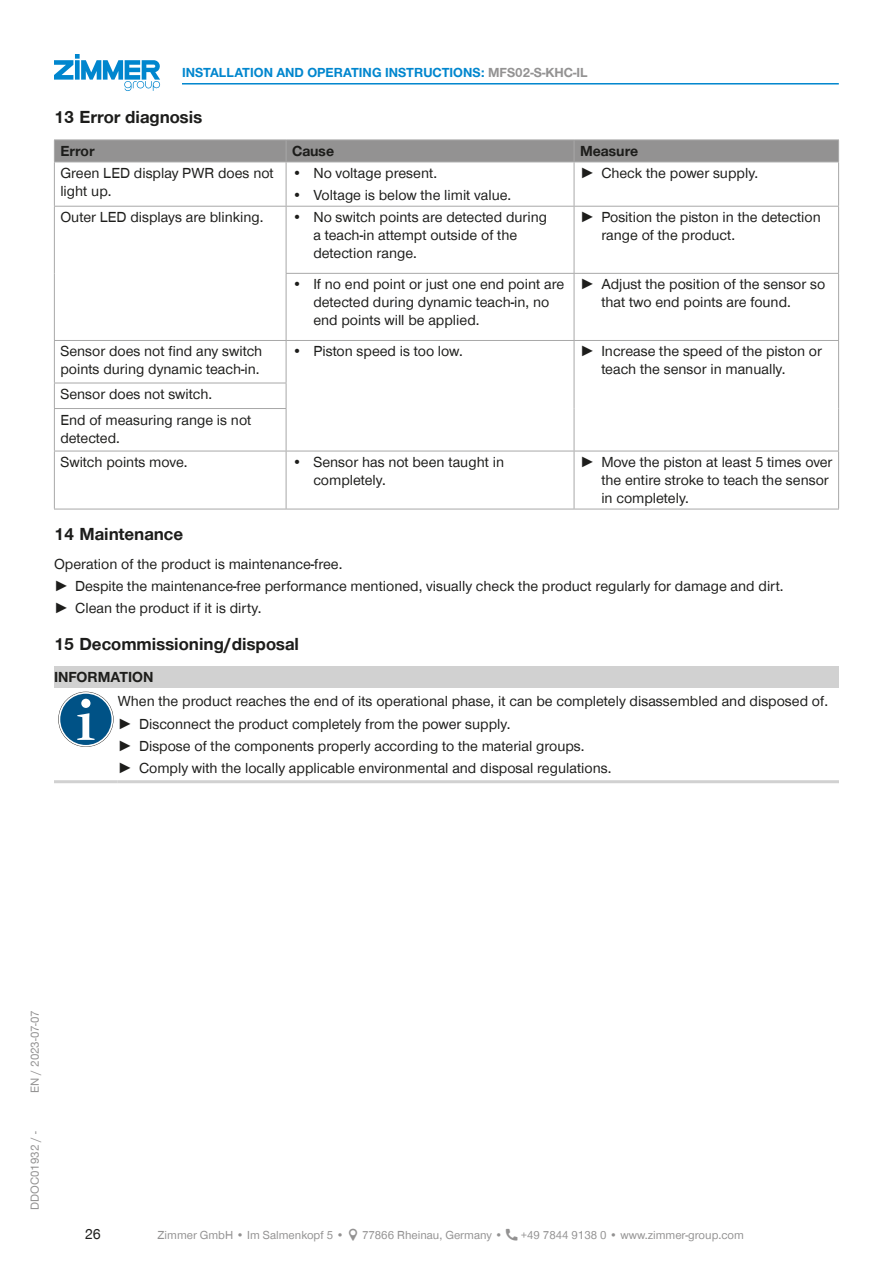
<style>
.page{position:relative;width:893px;height:1263px;background:#fff}
.page>*{position:absolute;margin:0;border:0;box-sizing:border-box;transform-origin:0 0}
.t1{font:700 18px "Zimmer Group Sans";color:#1d1d1b}
.CB_AF_TD-Text{font:15px/18px "Zimmer Group Sans Global";color:#1d1d1b}
.CB_AF_TD-Text-2{font:700 15px "Zimmer Group Sans Global";color:#1d1d1b}
.CB_AF_TD-Signalwort{font:700 15px "Zimmer Group Sans Global";color:#1d1d1b}
.t2{font:15px "Zimmer Group Sans";color:#1d1d1b}
.t3{font:700 13.5px "Zimmer Group Sans Global";color:#0086ce}
.t4{font:12px "Zimmer Group Sans Global";color:#939292}
.t5{font:12px "Zimmer Group Sans";color:#939292}
.s1{color:#939292}
.s2{font-family:"Zimmer Group Sans"}
</style>
<div class="page">
<svg style="left:54px;top:54px;width:106px;height:37px"></svg>
<hr style="left:182px;top:83px;width:657px;height:2px;background:#0086ce">
<svg style="left:54px;top:140px;width:785px;height:22px;background:#949393"></svg>
<hr style="left:54px;top:162px;width:232px;height:1px;background:#a8a8a8">
<hr style="left:54px;top:162px;width:1px;height:44px;background:#a8a8a8">
<hr style="left:286px;top:162px;width:288px;height:1px;background:#a8a8a8">
<hr style="left:286px;top:162px;width:1px;height:44px;background:#a8a8a8">
<hr style="left:574px;top:162px;width:265px;height:1px;background:#a8a8a8">
<hr style="left:574px;top:162px;width:1px;height:44px;background:#a8a8a8">
<hr style="left:838px;top:162px;width:1px;height:44px;background:#a8a8a8">
<hr style="left:54px;top:206px;width:232px;height:1px;background:#a8a8a8">
<hr style="left:54px;top:207px;width:1px;height:66px;background:#a8a8a8">
<hr style="left:286px;top:206px;width:288px;height:1px;background:#a8a8a8">
<hr style="left:286px;top:207px;width:1px;height:66px;background:#a8a8a8">
<hr style="left:574px;top:206px;width:265px;height:1px;background:#a8a8a8">
<hr style="left:574px;top:207px;width:1px;height:66px;background:#a8a8a8">
<hr style="left:838px;top:207px;width:1px;height:66px;background:#a8a8a8">
<hr style="left:54px;top:273px;width:1px;height:67px;background:#a8a8a8">
<hr style="left:286px;top:273px;width:288px;height:1px;background:#a8a8a8">
<hr style="left:286px;top:274px;width:1px;height:66px;background:#a8a8a8">
<hr style="left:574px;top:273px;width:265px;height:1px;background:#a8a8a8">
<hr style="left:574px;top:274px;width:1px;height:66px;background:#a8a8a8">
<hr style="left:838px;top:274px;width:1px;height:66px;background:#a8a8a8">
<hr style="left:54px;top:340px;width:232px;height:1px;background:#a8a8a8">
<hr style="left:54px;top:341px;width:1px;height:42px;background:#a8a8a8">
<hr style="left:286px;top:340px;width:288px;height:1px;background:#a8a8a8">
<hr style="left:286px;top:341px;width:1px;height:42px;background:#a8a8a8">
<hr style="left:574px;top:340px;width:265px;height:1px;background:#a8a8a8">
<hr style="left:574px;top:341px;width:1px;height:42px;background:#a8a8a8">
<hr style="left:838px;top:341px;width:1px;height:42px;background:#a8a8a8">
<hr style="left:54px;top:383px;width:232px;height:1px;background:#a8a8a8">
<svg style="left:54px;top:383px;width:1px;height:25px"></svg>
<svg style="left:286px;top:383px;width:1px;height:25px"></svg>
<svg style="left:574px;top:383px;width:1px;height:25px"></svg>
<svg style="left:838px;top:383px;width:1px;height:25px"></svg>
<hr style="left:54px;top:408px;width:232px;height:1px;background:#a8a8a8">
<hr style="left:54px;top:409px;width:1px;height:42px;background:#a8a8a8">
<hr style="left:286px;top:409px;width:1px;height:42px;background:#a8a8a8">
<hr style="left:574px;top:408px;width:1px;height:43px;background:#a8a8a8">
<hr style="left:838px;top:408px;width:1px;height:43px;background:#a8a8a8">
<hr style="left:54px;top:451px;width:232px;height:1px;background:#a8a8a8">
<hr style="left:54px;top:451px;width:1px;height:58px;background:#a8a8a8">
<hr style="left:286px;top:451px;width:288px;height:1px;background:#a8a8a8">
<hr style="left:286px;top:451px;width:1px;height:58px;background:#a8a8a8">
<hr style="left:574px;top:451px;width:265px;height:1px;background:#a8a8a8">
<hr style="left:574px;top:451px;width:1px;height:58px;background:#a8a8a8">
<hr style="left:838px;top:451px;width:1px;height:58px;background:#a8a8a8">
<hr style="left:54px;top:509px;width:232px;height:1px;background:#a8a8a8">
<hr style="left:286px;top:509px;width:288px;height:1px;background:#a8a8a8">
<hr style="left:574px;top:509px;width:265px;height:1px;background:#a8a8a8">
<div style="left:54px;top:666px;width:785px;height:21px;background:#d1d1d1"></div>
<hr style="left:54px;top:780px;width:64px;height:3px;background:#d1d1d1">
<hr style="left:118px;top:780px;width:721px;height:3px;background:#d1d1d1">
<svg style="left:58px;top:692px;width:56px;height:55px"></svg>
<svg style="left:59px;top:692px;width:54px;height:55px"></svg>
<div style="left:60px;top:694px;width:52px;height:51px;background:#005286;border-radius:50%"></div>
<svg style="left:77px;top:713px;width:18px;height:27px"></svg>
<div style="left:81px;top:699px;width:9px;height:9px;background:#fff;border-radius:50%"></div>
<p class="t3" style="left:182px;top:65px;width:407px">INSTALLATION AND OPERATING INSTRUCTIONS: <span class="s1">MFS02-S-KHC-IL</span></p>
<p class="t1" style="left:54px;top:105px;width:150px">13 Error diagnosis</p>
<p class="CB_AF_TD-Text-2" style="left:60px;top:142px;width:36px">Error</p>
<p class="CB_AF_TD-Text-2" style="left:292px;top:142px;width:44px">Cause</p>
<p class="CB_AF_TD-Text-2" style="left:580px;top:142px;width:60px">Measure</p>
<p class="CB_AF_TD-Text" style="left:60px;top:164px;width:215px">Green LED display PWR does not light up.</p>
<p class="CB_AF_TD-Text" style="left:292px;top:164px;width:146px">• No voltage present.</p>
<p class="CB_AF_TD-Text" style="left:580px;top:164px;width:180px"><span class="s2">►</span> Check the power supply.</p>
<p class="CB_AF_TD-Text" style="left:292px;top:186px;width:221px">• Voltage is below the limit value.</p>
<p class="CB_AF_TD-Text" style="left:60px;top:208px;width:205px">Outer LED displays are blinking.</p>
<p class="CB_AF_TD-Text" style="left:313px;top:208px;width:235px;text-indent:-21px">• No switch points are detected during a teach-in attempt outside of the detection range.</p>
<p class="CB_AF_TD-Text" style="left:601px;top:208px;width:221px;text-indent:-21px"><span class="s2">►</span> Position the piston in the detection range of the product.</p>
<p class="CB_AF_TD-Text" style="left:313px;top:275px;width:252px;text-indent:-21px">• If no end point or just one end point are detected during dynamic teach-in, no end points will be applied.</p>
<p class="CB_AF_TD-Text" style="left:601px;top:275px;width:225px;text-indent:-21px"><span class="s2">►</span> Adjust the position of the sensor so that two end points are found.</p>
<p class="CB_AF_TD-Text" style="left:60px;top:342px;width:203px">Sensor does not find any switch points during dynamic teach-in.</p>
<p class="CB_AF_TD-Text" style="left:292px;top:342px;width:172px">• Piston speed is too low.</p>
<p class="CB_AF_TD-Text" style="left:601px;top:342px;width:222px;text-indent:-21px"><span class="s2">►</span> Increase the speed of the piston or teach the sensor in manually.</p>
<p class="CB_AF_TD-Text" style="left:60px;top:385px;width:153px">Sensor does not switch.</p>
<p class="CB_AF_TD-Text" style="left:60px;top:410px;width:192px">End of measuring range is not detected.</p>
<p class="CB_AF_TD-Text" style="left:60px;top:453px;width:129px">Switch points move.</p>
<p class="CB_AF_TD-Text" style="left:313px;top:453px;width:192px;text-indent:-21px">• Sensor has not been taught in completely.</p>
<p class="CB_AF_TD-Text" style="left:601px;top:453px;width:233px;text-indent:-21px"><span class="s2">►</span> Move the piston at least 5 times over the entire stroke to teach the sensor in completely.</p>
<p class="t1" style="left:54px;top:522px;width:131px">14 Maintenance</p>
<p class="CB_AF_TD-Text" style="left:54px;top:554px;width:290px">Operation of the product is maintenance-free.</p>
<p class="CB_AF_TD-Text" style="left:54px;top:577px;width:731px"><span class="s2">►</span> Despite the maintenance-free performance mentioned, visually check the product regularly for damage and dirt.</p>
<p class="CB_AF_TD-Text" style="left:54px;top:599px;width:209px"><span class="s2">►</span> Clean the product if it is dirty.</p>
<p class="t1" style="left:54px;top:631px;width:246px">15 Decommissioning/disposal</p>
<p class="CB_AF_TD-Signalwort" style="left:54px;top:668px;width:101px">INFORMATION</p>
<p class="CB_AF_TD-Text" style="left:118px;top:692px;width:712px">When the product reaches the end of its operational phase, it can be completely disassembled and disposed of.</p>
<p class="CB_AF_TD-Text" style="left:118px;top:714px;width:394px"><span class="s2">►</span> Disconnect the product completely from the power supply.</p>
<p class="CB_AF_TD-Text" style="left:118px;top:737px;width:468px"><span class="s2">►</span> Dispose of the components properly according to the material groups.</p>
<p class="CB_AF_TD-Text" style="left:118px;top:759px;width:495px"><span class="s2">►</span> Comply with the locally applicable environmental and disposal regulations.</p>
<p class="t5" style="left:27px;top:1093px;width:84px;rotate:-90deg">EN / 2023-07-07</p>
<p class="t5" style="left:27px;top:1210px;width:80px;rotate:-90deg">DDOC01932 / -</p>
<p class="t2" style="left:85px;top:1224px;width:17px">26</p>
<p class="t4" style="left:158px;top:1228px;width:188px">Zimmer GmbH • Im Salmenkopf 5 •</p>
<p class="t4" style="left:362px;top:1228px;width:142px">77866 Rheinau, Germany •</p>
<p class="t4" style="left:521px;top:1228px;width:225px">+49 7844 9138 0 • www.zimmer-group.com</p>
</div>
